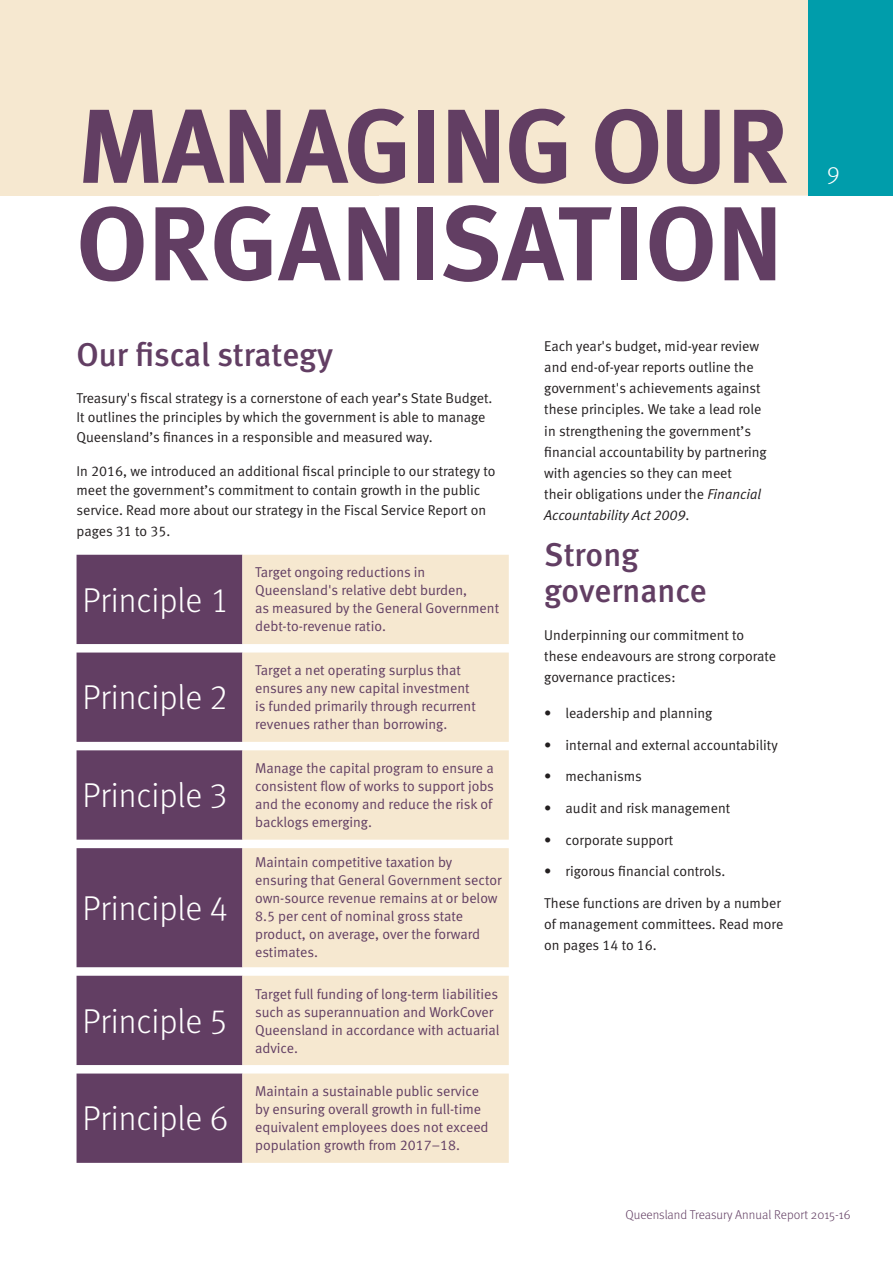
<style>
.page{position:relative;width:893px;height:1263px;background:#fff}
.page>*{position:absolute;margin:0;border:0;box-sizing:border-box;transform-origin:0 0}
.Big_Heading_-_3{font:700 105px/97.5px "Meta Plus";letter-spacing:-.015em;color:#623e63}
.Feature_Box_heading{font:300 34.5px "Meta OT";color:#fff}
.Large_heading{font:33px/36px "Meta Medium LF";letter-spacing:-.005em;color:#623e63}
.Big_Heading{font:300 24px "Meta OT";color:#fff}
.BODY_2{font:14.25px/21px "Meta Normal LF";color:#231f20}
.BODY_2-2{font:14.25px/18px "Meta Normal LF";color:#623e63}
.Bullet_text{font:14.25px "Meta Normal LF";color:#231f20}
.t1{font:300 12.75px "Meta OT";color:#623e63}
.s1{font-style:italic}
</style>
<div class="page">
<div style="left:0;top:0;width:378px;height:196px;background:#f6e8d0"></div>
<div style="left:378px;top:0;width:430px;height:196px;background:#f6e8d0"></div>
<div style="left:808px;top:0;width:85px;height:196px;background:#009dab"></div>
<svg style="left:77px;top:555px;width:165px;height:608px;background:#6c4b6d"></svg>
<svg style="left:242px;top:555px;width:267px;height:608px;background:#f6e9d3"></svg>
<p class="Big_Heading_-_3" style="left:77px;top:97px;width:714px">MANAGING OUR<br>ORGANISATION</p>
<p class="Large_heading" style="left:77px;top:336px;width:258px">Our fiscal strategy</p>
<p class="BODY_2" style="left:77px;top:388px;width:417px;line-height:19.5px">Treasury's fiscal strategy is a cornerstone of each year’s State Budget.<br>It outlines the principles by which the government is able to manage<br>Queensland’s finances in a responsible and measured way.</p>
<p class="BODY_2" style="left:77px;top:461px;width:420px;line-height:19.5px">In 2016, we introduced an additional fiscal principle to our strategy to meet the government’s commitment to contain growth in the public service. Read more about our strategy in the Fiscal Service Report on</p>
<p class="BODY_2" style="left:77px;top:520px;width:95px">pages 31 to 35.</p>
<p class="Feature_Box_heading" style="left:83px;top:579px;width:149px">Principle 1</p>
<p class="Feature_Box_heading" style="left:83px;top:677px;width:147px">Principle 2</p>
<p class="Feature_Box_heading" style="left:83px;top:775px;width:147px">Principle 3</p>
<p class="Feature_Box_heading" style="left:83px;top:888px;width:147px">Principle 4</p>
<p class="Feature_Box_heading" style="left:83px;top:1001px;width:146px">Principle 5</p>
<p class="Feature_Box_heading" style="left:83px;top:1098px;width:147px">Principle 6</p>
<p class="BODY_2-2" style="left:255px;top:563px;width:245px">Target ongoing reductions in<br>Queensland's relative debt burden,<br>as measured by the General Government debt-to-revenue ratio.</p>
<p class="BODY_2-2" style="left:255px;top:661px;width:222px">Target a net operating surplus that ensures any new capital investment is funded primarily through recurrent revenues rather than borrowing.</p>
<p class="BODY_2-2" style="left:255px;top:759px;width:240px;text-align:justify">Manage the capital program to ensure a consistent flow of works to support jobs and the economy and reduce the risk of backlogs emerging.</p>
<p class="BODY_2-2" style="left:255px;top:853px;width:248px">Maintain competitive taxation by ensuring that General Government sector own-source revenue remains at or below 8.5 per cent of nominal gross state product, on average, over the forward estimates.</p>
<p class="BODY_2-2" style="left:255px;top:985px;width:246px">Target full funding of long-term liabilities such as superannuation and WorkCover Queensland in accordance with actuarial advice.</p>
<p class="BODY_2-2" style="left:255px;top:1082px;width:235px">Maintain a sustainable public service by ensuring overall growth in full-time equivalent employees does not exceed population growth from 2017–18.</p>
<p class="BODY_2" style="left:544px;top:336px;width:224px">Each year's budget, mid-year review and end-of-year reports outline the government's achievements against these principles. We take a lead role in strengthening the government’s financial accountability by partnering with agencies so they can meet<br>their obligations under the <span class="s1">Financial Accountability Act 2009</span>.</p>
<p class="Large_heading" style="left:544px;top:536px;width:164px">Strong governance</p>
<p class="BODY_2" style="left:544px;top:624px;width:233px">Underpinning our commitment to these endeavours are strong corporate governance practices:</p>
<p class="Bullet_text" style="left:544px;top:705px;width:170px">• leadership and planning</p>
<p class="Bullet_text" style="left:544px;top:736px;width:235px">• internal and external accountability</p>
<p class="Bullet_text" style="left:544px;top:768px;width:99px">• mechanisms</p>
<p class="Bullet_text" style="left:544px;top:800px;width:187px">• audit and risk management</p>
<p class="Bullet_text" style="left:544px;top:831px;width:131px">• corporate support</p>
<p class="Bullet_text" style="left:544px;top:863px;width:183px">• rigorous financial controls.</p>
<p class="BODY_2" style="left:544px;top:892px;width:240px">These functions are driven by a number of management committees. Read more on pages 14 to 16.</p>
<p class="Big_Heading" style="left:826px;top:161px;width:15px">9</p>
<p class="t1" style="left:626px;top:1207px;width:227px">Queensland Treasury Annual Report 2015-16</p>
</div>
